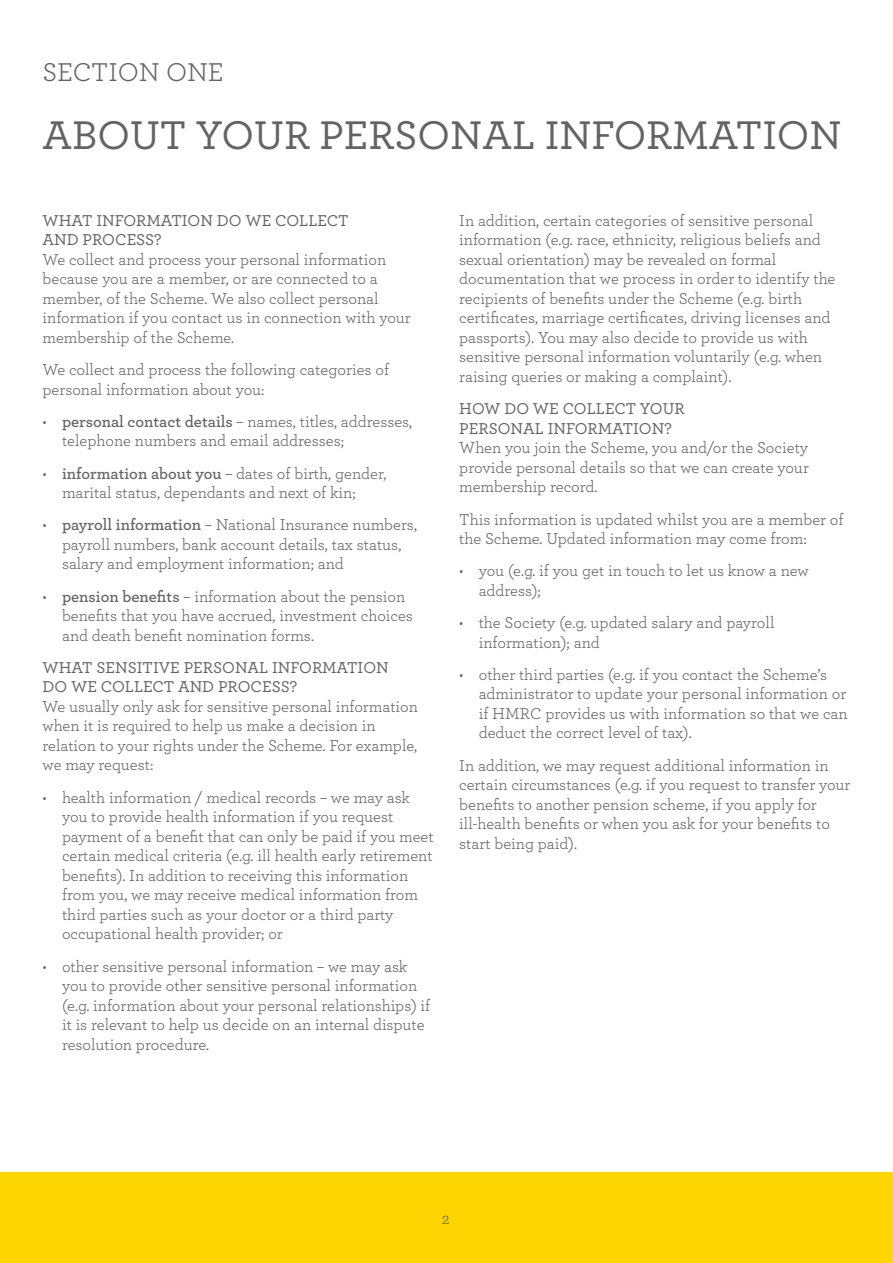
<style>
.page{position:relative;width:893px;height:1263px;background:#fff}
.page>*{position:absolute;margin:0;border:0;box-sizing:border-box;transform-origin:0 0}
.t1{font:500 42px "Archer";color:#646363}
.t2{font:27px "Archer";color:#646363}
.t3{font:16.5px/19.5px "Archer";color:#646363}
.t4{font:500 16.5px/19.5px "Archer";color:#646363}
.s1{font-weight:600}
</style>
<div class="page">
<div style="left:0;top:1173px;width:893px;height:90px;background:#ffd500"></div>
<h2 class="t2" style="left:43px;top:54px;width:183px">SECTION ONE</h2>
<h1 class="t1" style="left:43px;top:104px;width:801px">ABOUT YOUR PERSONAL INFORMATION</h1>
<p class="t4" style="left:43px;top:210px;width:308px">WHAT INFORMATION DO WE COLLECT<br>AND PROCESS?</p>
<p class="t3" style="left:43px;top:249px;width:370px">We collect and process your personal information because you are a member, or are connected to a member, of the Scheme. We also collect personal information if you contact us in connection with your membership of the Scheme.</p>
<p class="t3" style="left:43px;top:359px;width:348px">We collect and process the following categories of personal information about you:</p>
<p class="t3" style="left:62px;top:411px;width:352px;text-indent:-20px">• <span class="s1">personal contact details</span> – names, titles, addresses, telephone numbers and email addresses;</p>
<p class="t3" style="left:62px;top:463px;width:326px;text-indent:-20px">• <span class="s1">information about you</span> – dates of birth, gender, marital status, dependants and next of kin;</p>
<p class="t3" style="left:62px;top:514px;width:357px;text-indent:-20px">• <span class="s1">payroll information</span> – National Insurance numbers, payroll numbers, bank account details, tax status, salary and employment information; and</p>
<p class="t3" style="left:62px;top:586px;width:352px;text-indent:-20px">• <span class="s1">pension benefits</span> – information about the pension benefits that you have accrued, investment choices and death benefit nomination forms.</p>
<p class="t4" style="left:43px;top:657px;width:348px">WHAT SENSITIVE PERSONAL INFORMATION<br>DO WE COLLECT AND PROCESS?</p>
<p class="t3" style="left:43px;top:696px;width:377px">We usually only ask for sensitive personal information when it is required to help us make a decision in relation to your rights under the Scheme. For example, we may request:</p>
<p class="t3" style="left:62px;top:787px;width:373px;text-indent:-20px">• health information / medical records – we may ask you to provide health information if you request payment of a benefit that can only be paid if you meet certain medical criteria (e.g. ill health early retirement benefits). In addition to receiving this information from you, we may receive medical information from third parties such as your doctor or a third party occupational health provider; or</p>
<p class="t3" style="left:62px;top:955px;width:370px;text-indent:-20px">• other sensitive personal information – we may ask you to provide other sensitive personal information (e.g. information about your personal relationships) if it is relevant to help us decide on an internal dispute resolution procedure.</p>
<p class="t3" style="left:459px;top:210px;width:378px">In addition, certain categories of sensitive personal information (e.g. race, ethnicity, religious beliefs and sexual orientation) may be revealed on formal documentation that we process in order to identify the recipients of benefits under the Scheme (e.g. birth certificates, marriage certificates, driving licenses and passports). You may also decide to provide us with sensitive personal information voluntarily (e.g. when raising queries or making a complaint).</p>
<p class="t4" style="left:459px;top:398px;width:227px">HOW DO WE COLLECT YOUR<br>PERSONAL INFORMATION?</p>
<p class="t3" style="left:459px;top:437px;width:351px;text-align:justify">When you join the Scheme, you and/or the Society provide personal details so that we can create your membership record.</p>
<p class="t3" style="left:459px;top:508px;width:386px">This information is updated whilst you are a member of the Scheme. Updated information may come from:</p>
<p class="t3" style="left:479px;top:560px;width:332px;text-indent:-20px">• you (e.g. if you get in touch to let us know a new address);</p>
<p class="t3" style="left:479px;top:612px;width:297px;text-indent:-20px">• the Society (e.g. updated salary and payroll information); and</p>
<p class="t3" style="left:479px;top:664px;width:371px;text-indent:-20px">• other third parties (e.g. if you contact the Scheme’s administrator to update your personal information or if HMRC provides us with information so that we can deduct the correct level of tax).</p>
<p class="t3" style="left:459px;top:754px;width:393px">In addition, we may request additional information in certain circumstances (e.g. if you request to transfer your benefits to another pension scheme, if you apply for ill-health benefits or when you ask for your benefits to start being paid).</p>
<p class="t3" style="left:442px;top:1208px;width:9px">2</p>
</div>
